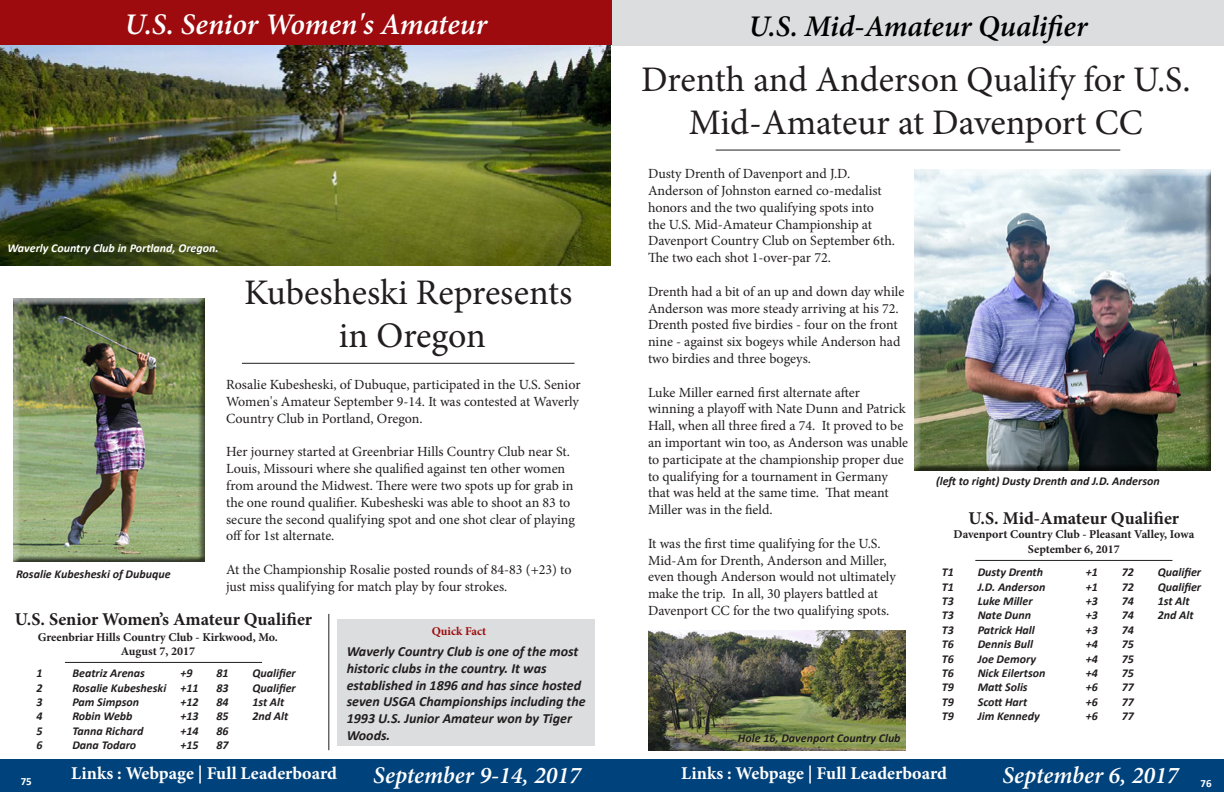
<style>
.page{position:relative;width:1224px;height:792px;background:#fff}
.page>*{position:absolute;margin:0;border:0;box-sizing:border-box;transform-origin:0 0}
.t1{font:36px/43.2px "Minion Pro";color:#221e1f;text-align:center}
.t2{font:italic 600 30px "Minion Pro";letter-spacing:-.005em;color:#fff}
.t3{font:italic 600 30px "Minion Pro";letter-spacing:-.005em;color:#000}
.t4{font:italic 600 24px "Minion Pro";color:#fff}
.t5{font:700 18px "Minion Pro";color:#fff}
.t6{font:700 18px "Minion Pro";color:#221e1f}
.t7{font:14px/16.8px "Minion Pro";letter-spacing:-.005em;color:#221e1f}
.t8{font:italic 700 14px/16.8px "Calibri";color:#221e1f}
.t9{font:italic 700 12px "Calibri";color:#221e1f}
.t10{font:700 12px/14.4px "Minion Pro";color:#221e1f;text-align:center}
.t11{font:italic 700 12px "Calibri";color:#fff}
.t12{font:700 12px "Minion Pro";color:#9d0b0e}
.t13{font:700 11px "Calibri";color:#fff}
</style>
<div class="page">
<div style="left:0;top:0;width:612px;height:45px;background:#9d0b0e"></div>
<img style="left:0;top:46px;width:610px;height:219px">
<div style="left:0;top:760px;width:1224px;height:32px;background:#00427b"></div>
<div style="left:612px;top:0;width:612px;height:46px;background:#dcddde"></div>
<hr style="left:975px;top:560px;width:197px;height:1px;background:#221e1f">
<div style="left:910px;top:168px;width:309px;height:303px;background:#221e1f;opacity:.75"></div>
<hr style="left:716px;top:150px;width:404px;height:1px;background:#221e1f">
<div style="left:9px;top:297px;width:203px;height:265px;background:#221e1f;opacity:.75"></div>
<hr style="left:242px;top:363px;width:333px;height:1px;background:#221e1f">
<hr style="left:328px;top:614px;width:1px;height:136px;background:#221e1f">
<div style="left:338px;top:619px;width:257px;height:126px;background:#dcddde"></div>
<hr style="left:65px;top:662px;width:197px;height:1px;background:#221e1f">
<img style="left:648px;top:631px;width:257px;height:119px">
<h2 class="t2" style="left:125px;top:4px;width:364px">U.S. Senior Women's Amateur</h2>
<h2 class="t3" style="left:749px;top:5px;width:340px">U.S. Mid-Amateur Qualifier</h2>
<p class="t11" style="left:7px;top:240px;width:213px">Waverly Country Club in Portland, Oregon.</p>
<p class="t9" style="left:16px;top:565px;width:156px">Rosalie Kubesheski of Dubuque</p>
<h1 class="t1" style="left:244px;top:271px;width:330px">Kubesheski Represents in Oregon</h1>
<p class="t7" style="left:226px;top:376px;width:356px;text-align:justify">Rosalie Kubesheski, of Dubuque, participated in the U.S. Senior Women's Amateur September 9-14. It was contested at Waverly Country Club in Portland, Oregon.</p>
<p class="t7" style="left:226px;top:444px;width:350px">Her journey started at Greenbriar Hills Country Club near St.<br>Louis, Missouri where she qualified against ten other women from around the Midwest. There were two spots up for grab in the one round qualifier. Kubesheski was able to shoot an 83 to secure the second qualifying spot and one shot clear of playing off for 1st alternate.</p>
<p class="t7" style="left:226px;top:561px;width:347px">At the Championship Rosalie posted rounds of 84-83 (+23) to just miss qualifying for match play by four strokes.</p>
<p class="t6" style="left:15px;top:607px;width:299px">U.S. Senior Women’s Amateur Qualifier</p>
<p class="t10" style="left:38px;top:630px;width:242px">Greenbriar Hills Country Club - Kirkwood, Mo.<br>August 7, 2017</p>
<p class="t9" style="left:36px;top:665px;width:8px">1</p>
<p class="t9" style="left:72px;top:665px;width:74px">Beatriz Arenas</p>
<p class="t9" style="left:180px;top:665px;width:14px">+9</p>
<p class="t9" style="left:216px;top:665px;width:14px">81</p>
<p class="t9" style="left:252px;top:665px;width:45px">Qualifier</p>
<p class="t9" style="left:36px;top:679px;width:8px">2</p>
<p class="t9" style="left:72px;top:679px;width:128px">Rosalie Kubesheski +11</p>
<p class="t9" style="left:216px;top:679px;width:14px">83</p>
<p class="t9" style="left:252px;top:679px;width:45px">Qualifier</p>
<p class="t9" style="left:36px;top:693px;width:8px">3</p>
<p class="t9" style="left:72px;top:693px;width:68px">Pam Simpson</p>
<p class="t9" style="left:180px;top:693px;width:20px">+12</p>
<p class="t9" style="left:216px;top:693px;width:14px">84</p>
<p class="t9" style="left:252px;top:693px;width:33px">1st Alt</p>
<p class="t9" style="left:36px;top:708px;width:8px">4</p>
<p class="t9" style="left:72px;top:708px;width:62px">Robin Webb</p>
<p class="t9" style="left:180px;top:708px;width:20px">+13</p>
<p class="t9" style="left:216px;top:708px;width:14px">85</p>
<p class="t9" style="left:252px;top:708px;width:37px">2nd Alt</p>
<p class="t9" style="left:36px;top:722px;width:8px">5</p>
<p class="t9" style="left:72px;top:722px;width:72px">Tanna Richard</p>
<p class="t9" style="left:180px;top:722px;width:20px">+14</p>
<p class="t9" style="left:216px;top:722px;width:14px">86</p>
<p class="t9" style="left:36px;top:737px;width:8px">6</p>
<p class="t9" style="left:72px;top:737px;width:65px">Dana Todaro</p>
<p class="t9" style="left:180px;top:737px;width:20px">+15</p>
<p class="t9" style="left:216px;top:737px;width:14px">87</p>
<p class="t12" style="left:432px;top:622px;width:56px">Quick Fact</p>
<p class="t8" style="left:347px;top:643px;width:241px">Waverly Country Club is one of the most historic clubs in the country. It was established in 1896 and has since hosted seven USGA Championships including the 1993 U.S. Junior Amateur won by Tiger Woods.</p>
<h1 class="t1" style="left:641px;top:58px;width:551px">Drenth and Anderson Qualify for U.S.<br>Mid-Amateur at Davenport CC</h1>
<p class="t7" style="left:648px;top:165px;width:249px">Dusty Drenth of Davenport and J.D.<br>Anderson of Johnston earned co-medalist honors and the two qualifying spots into the U.S. Mid-Amateur Championship at Davenport Country Club on September 6th.<br>The two each shot 1-over-par 72.</p>
<p class="t7" style="left:648px;top:283px;width:258px">Drenth had a bit of an up and down day while Anderson was more steady arriving at his 72.<br>Drenth posted five birdies - four on the front nine - against six bogeys while Anderson had two birdies and three bogeys.</p>
<p class="t7" style="left:648px;top:384px;width:262px">Luke Miller earned first alternate after winning a playoff with Nate Dunn and Patrick Hall, when all three fired a 74. It proved to be an important win too, as Anderson was unable to participate at the championship proper due to qualifying for a tournament in Germany that was held at the same time. That meant Miller was in the field.</p>
<p class="t7" style="left:648px;top:535px;width:249px">It was the first time qualifying for the U.S.<br>Mid-Am for Drenth, Anderson and Miller, even though Anderson would not ultimately make the trip. In all, 30 players battled at Davenport CC for the two qualifying spots.</p>
<p class="t9" style="left:738px;top:730px;width:164px">Hole 16, Davenport Country Club</p>
<p class="t9" style="left:936px;top:473px;width:225px">(left to right) Dusty Drenth and J.D. Anderson</p>
<p class="t6" style="left:969px;top:506px;width:212px">U.S. Mid-Amateur Qualifier</p>
<p class="t10" style="left:953px;top:527px;width:242px">Davenport Country Club - Pleasant Valley, Iowa<br>September 6, 2017</p>
<p class="t9" style="left:942px;top:564px;width:14px">T1</p>
<p class="t9" style="left:978px;top:564px;width:67px">Dusty Drenth</p>
<p class="t9" style="left:1086px;top:564px;width:14px">+1</p>
<p class="t9" style="left:1122px;top:564px;width:14px">72</p>
<p class="t9" style="left:1158px;top:564px;width:45px">Qualifier</p>
<p class="t9" style="left:942px;top:578px;width:14px">T1</p>
<p class="t9" style="left:978px;top:578px;width:69px">J.D. Anderson</p>
<p class="t9" style="left:1086px;top:578px;width:14px">+1</p>
<p class="t9" style="left:1122px;top:578px;width:14px">72</p>
<p class="t9" style="left:1158px;top:578px;width:45px">Qualifier</p>
<p class="t9" style="left:942px;top:592px;width:14px">T3</p>
<p class="t9" style="left:978px;top:592px;width:56px">Luke Miller</p>
<p class="t9" style="left:1086px;top:592px;width:14px">+3</p>
<p class="t9" style="left:1122px;top:592px;width:14px">74</p>
<p class="t9" style="left:1158px;top:592px;width:33px">1st Alt</p>
<p class="t9" style="left:942px;top:607px;width:14px">T3</p>
<p class="t9" style="left:978px;top:607px;width:55px">Nate Dunn</p>
<p class="t9" style="left:1086px;top:607px;width:14px">+3</p>
<p class="t9" style="left:1122px;top:607px;width:14px">74</p>
<p class="t9" style="left:1158px;top:607px;width:37px">2nd Alt</p>
<p class="t9" style="left:942px;top:621px;width:14px">T3</p>
<p class="t9" style="left:978px;top:621px;width:59px">Patrick Hall</p>
<p class="t9" style="left:1086px;top:621px;width:14px">+3</p>
<p class="t9" style="left:1122px;top:621px;width:14px">74</p>
<p class="t9" style="left:942px;top:636px;width:14px">T6</p>
<p class="t9" style="left:978px;top:636px;width:57px">Dennis Bull</p>
<p class="t9" style="left:1086px;top:636px;width:14px">+4</p>
<p class="t9" style="left:1122px;top:636px;width:14px">75</p>
<p class="t9" style="left:942px;top:650px;width:14px">T6</p>
<p class="t9" style="left:978px;top:650px;width:60px">Joe Demory</p>
<p class="t9" style="left:1086px;top:650px;width:14px">+4</p>
<p class="t9" style="left:1122px;top:650px;width:14px">75</p>
<p class="t9" style="left:942px;top:664px;width:14px">T6</p>
<p class="t9" style="left:978px;top:664px;width:69px">Nick Eilertson</p>
<p class="t9" style="left:1086px;top:664px;width:14px">+4</p>
<p class="t9" style="left:1122px;top:664px;width:14px">75</p>
<p class="t9" style="left:942px;top:679px;width:14px">T9</p>
<p class="t9" style="left:978px;top:679px;width:51px">Matt Solis</p>
<p class="t9" style="left:1086px;top:679px;width:14px">+6</p>
<p class="t9" style="left:1122px;top:679px;width:14px">77</p>
<p class="t9" style="left:942px;top:693px;width:14px">T9</p>
<p class="t9" style="left:978px;top:693px;width:51px">Scott Hart</p>
<p class="t9" style="left:1086px;top:693px;width:14px">+6</p>
<p class="t9" style="left:1122px;top:693px;width:14px">77</p>
<p class="t9" style="left:942px;top:708px;width:14px">T9</p>
<p class="t9" style="left:978px;top:708px;width:64px">Jim Kennedy</p>
<p class="t9" style="left:1086px;top:708px;width:14px">+6</p>
<p class="t9" style="left:1122px;top:708px;width:14px">77</p>
<p class="t13" style="left:21px;top:774px;width:13px">75</p>
<p class="t5" style="left:71px;top:760px;width:267px">Links : Webpage | Full Leaderboard</p>
<h3 class="t4" style="left:373px;top:758px;width:209px">September 9-14, 2017</h3>
<p class="t5" style="left:681px;top:760px;width:267px">Links : Webpage | Full Leaderboard</p>
<h3 class="t4" style="left:1002px;top:758px;width:211px">September 6, 2017 <sub>76</sub></h3>
</div>
